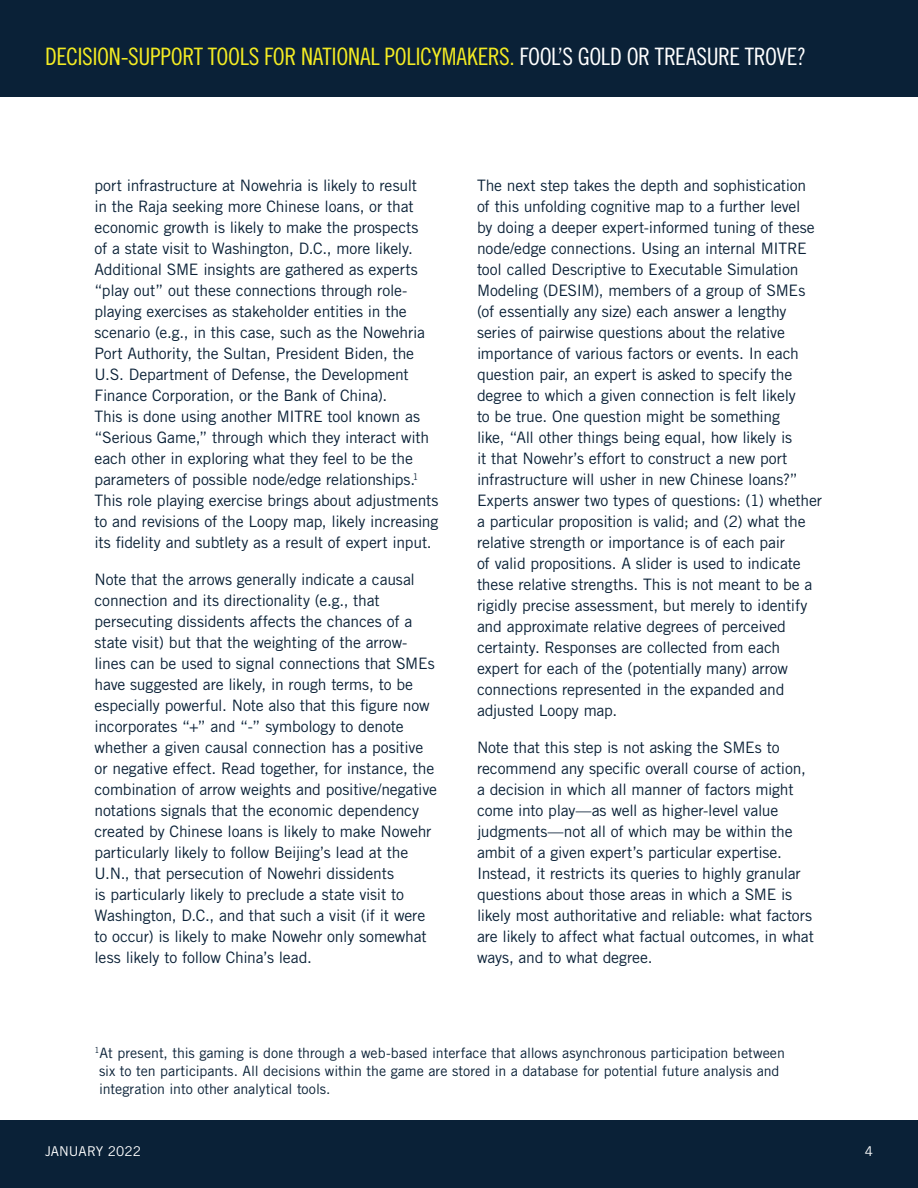
<style>
.page{position:relative;width:918px;height:1188px;background:#fff}
.page>*{position:absolute;margin:0;border:0;box-sizing:border-box;transform-origin:0 0}
.t1{font:24px "Trade Gothic LT Pro Cn 18";letter-spacing:-.015em;color:#f4ec23}
.t2{font:15.75px/21px "Trade Gothic LT Pro";letter-spacing:-.01em;color:#0a2137}
.t3{font:14.25px/18px "Trade Gothic LT Pro";letter-spacing:-.005em;color:#0a2137}
.t4{font:13.5px "Trade Gothic LT Pro";letter-spacing:.005em;color:#fff}
.s1{color:#fff}
</style>
<div class="page">
<div style="left:0;top:1120px;width:918px;height:68px;background:#0a2137"></div>
<div style="left:0;top:0;width:918px;height:97px;background:#0a2137"></div>
<h1 class="t1" style="left:45px;top:43px;width:763px">DECISION-SUPPORT TOOLS FOR NATIONAL POLICYMAKERS. <span class="s1">FOOL’S GOLD OR TREASURE TROVE?</span></h1>
<p class="t2" style="left:94px;top:175px;width:345px">port infrastructure at Nowehria is likely to result<br>in the Raja seeking more Chinese loans, or that economic growth is likely to make the prospects<br>of a state visit to Washington, D.C., more likely.<br>Additional SME insights are gathered as experts “play out” out these connections through role&shy;playing exercises as stakeholder entities in the scenario (e.g., in this case, such as the Nowehria Port Authority, the Sultan, President Biden, the U.S. Department of Defense, the Development Finance Corporation, or the Bank of China).<br>This is done using another MITRE tool known as “Serious Game,” through which they interact with each other in exploring what they feel to be the parameters of possible node/edge relationships.<sup>1<br></sup>This role playing exercise brings about adjustments to and revisions of the Loopy map, likely increasing its fidelity and subtlety as a result of expert input.</p>
<p class="t2" style="left:94px;top:569px;width:344px">Note that the arrows generally indicate a causal connection and its directionality (e.g., that persecuting dissidents affects the chances of a state visit) but that the weighting of the arrow&shy;lines can be used to signal connections that SMEs have suggested are likely, in rough terms, to be especially powerful. Note also that this figure now incorporates “+” and “-” symbology to denote whether a given causal connection has a positive or negative effect. Read together, for instance, the combination of arrow weights and positive/negative notations signals that the economic dependency created by Chinese loans is likely to make Nowehr particularly likely to follow Beijing’s lead at the U.N., that persecution of Nowehri dissidents<br>is particularly likely to preclude a state visit to Washington, D.C., and that such a visit (if it were to occur) is likely to make Nowehr only somewhat less likely to follow China’s lead.</p>
<p class="t2" style="left:477px;top:175px;width:347px">The next step takes the depth and sophistication of this unfolding cognitive map to a further level<br>by doing a deeper expert-informed tuning of these node/edge connections. Using an internal MITRE tool called Descriptive to Executable Simulation Modeling (DESIM), members of a group of SMEs (of essentially any size) each answer a lengthy series of pairwise questions about the relative importance of various factors or events. In each question pair, an expert is asked to specify the degree to which a given connection is felt likely<br>to be true. One question might be something<br>like, “All other things being equal, how likely is<br>it that Nowehr’s effort to construct a new port infrastructure will usher in new Chinese loans?” Experts answer two types of questions: (1) whether a particular proposition is valid; and (2) what the relative strength or importance is of each pair<br>of valid propositions. A slider is used to indicate these relative strengths. This is not meant to be a rigidly precise assessment, but merely to identify and approximate relative degrees of perceived certainty. Responses are collected from each expert for each of the (potentially many) arrow connections represented in the expanded and adjusted Loopy map.</p>
<p class="t2" style="left:477px;top:737px;width:338px">Note that this step is not asking the SMEs to recommend any specific overall course of action, a decision in which all manner of factors might come into play—as well as higher-level value judgments—not all of which may be within the ambit of a given expert’s particular expertise.<br>Instead, it restricts its queries to highly granular questions about those areas in which a SME is likely most authoritative and reliable: what factors are likely to affect what factual outcomes, in what ways, and to what degree.</p>
<p class="t3" style="left:99px;top:1043px;width:687px;text-indent:-5px"><sup>1</sup>At present, this gaming is done through a web-based interface that allows asynchronous participation between six to ten participants. All decisions within the game are stored in a database for potential future analysis and integration into other analytical tools.</p>
<p class="t4" style="left:45px;top:1143px;width:98px">JANUARY 2022</p>
<p class="t4" style="left:865px;top:1143px;width:10px">4</p>
</div>
